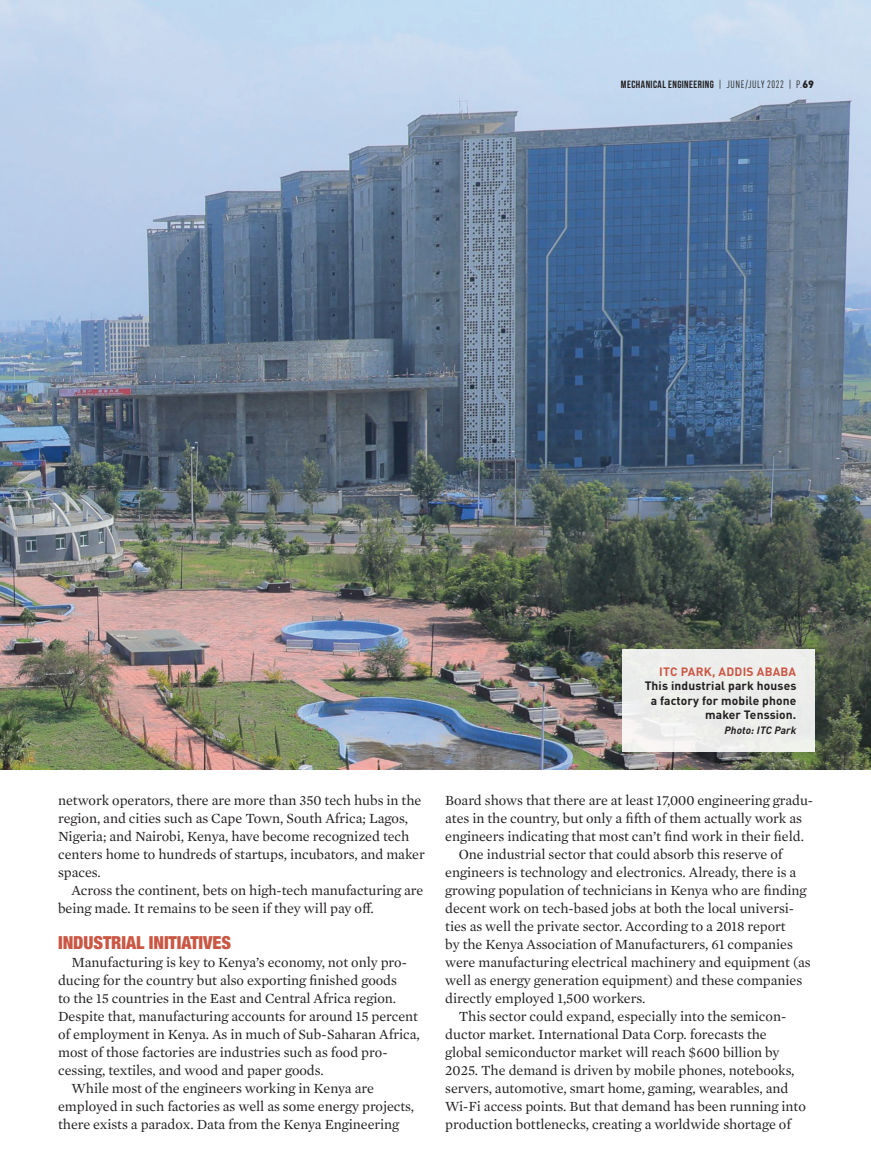
<style>
.page{position:relative;width:871px;height:1176px;background:#fff}
.page>*{position:absolute;margin:0;border:0;box-sizing:border-box;transform-origin:0 0}
.t1{font:900 condensed 18px "Helvetica Neue LT Std";letter-spacing:-.005em;color:#ca5744}
.t2{font:14.25px/18px "Mercury Text G1";letter-spacing:-.005em;color:#231f20}
.t3{font:700 12px/14.4px "DINOT";letter-spacing:.01em;color:#231f20;text-align:right}
.t4{font:700 12px "DINOT";letter-spacing:.02em;color:#ca5744}
.t5{font:10.5px "Bebas Neue";letter-spacing:.045em;color:#231f20}
.t6{font:italic 700 10.5px "DINOT";letter-spacing:.01em;color:#231f20}
.s1{font-family:"DINOT";font-stretch:condensed}
.s2{font-family:"DINOT";font-weight:900}
</style>
<div class="page">
<img style="left:0;top:0;width:871px;height:769px">
<div style="left:622px;top:649px;width:192px;height:102px;background:#edeeeb"></div>
<p class="t5" style="left:621px;top:79px;width:195px">MECHANICAL ENGINEERING <span class="s1">| JUNE/JULY 2022 | P.</span><span class="s2">69</span></p>
<p class="t4" style="left:659px;top:664px;width:139px">ITC PARK, ADDIS ABABA</p>
<p class="t3" style="left:644px;top:678px;width:153px">This industrial park houses a factory for mobile phone maker Tenssion.</p>
<p class="t6" style="left:724px;top:723px;width:73px">Photo: ITC Park</p>
<p class="t2" style="left:58px;top:790px;width:368px">network operators, there are more than 350 tech hubs in the region, and cities such as Cape Town, South Africa; Lagos, Nigeria; and Nairobi, Kenya, have become recognized tech centers home to hundreds of startups, incubators, and maker spaces.</p>
<p class="t2" style="left:58px;top:880px;width:367px;text-indent:13px">Across the continent, bets on high-tech manufacturing are being made. It remains to be seen if they will pay off.</p>
<p class="t1" style="left:58px;top:931px;width:174px">INDUSTRIAL INITIATIVES</p>
<p class="t2" style="left:72px;top:952px;width:337px">Manufacturing is key to Kenya’s economy, not only pro-</p>
<p class="t2" style="left:58px;top:970px;width:340px">ducing for the country but also exporting finished goods</p>
<p class="t2" style="left:58px;top:988px;width:339px">to the 15 countries in the East and Central Africa region.</p>
<p class="t2" style="left:58px;top:1006px;width:361px">Despite that, manufacturing accounts for around 15 percent</p>
<p class="t2" style="left:58px;top:1024px;width:363px">of employment in Kenya. As in much of Sub-Saharan Africa,</p>
<p class="t2" style="left:58px;top:1042px;width:331px">most of those factories are industries such as food pro-</p>
<p class="t2" style="left:58px;top:1060px;width:267px">cessing, textiles, and wood and paper goods.</p>
<p class="t2" style="left:72px;top:1078px;width:304px">While most of the engineers working in Kenya are</p>
<p class="t2" style="left:58px;top:1096px;width:357px">employed in such factories as well as some energy projects,</p>
<p class="t2" style="left:58px;top:1114px;width:343px">there exists a paradox. Data from the Kenya Engineering</p>
<p class="t2" style="left:445px;top:790px;width:369px">Board shows that there are at least 17,000 engineering gradu-</p>
<p class="t2" style="left:445px;top:808px;width:358px">ates in the country, but only a fifth of them actually work as</p>
<p class="t2" style="left:445px;top:826px;width:360px">engineers indicating that most can’t find work in their field.</p>
<p class="t2" style="left:459px;top:844px;width:325px">One industrial sector that could absorb this reserve of</p>
<p class="t2" style="left:445px;top:862px;width:353px">engineers is technology and electronics. Already, there is a</p>
<p class="t2" style="left:445px;top:880px;width:363px">growing population of technicians in Kenya who are finding</p>
<p class="t2" style="left:445px;top:898px;width:350px">decent work on tech-based jobs at both the local universi-</p>
<p class="t2" style="left:445px;top:916px;width:342px">ties as well the private sector. According to a 2018 report</p>
<p class="t2" style="left:445px;top:934px;width:349px">by the Kenya Association of Manufacturers, 61 companies</p>
<p class="t2" style="left:445px;top:952px;width:367px">were manufacturing electrical machinery and equipment (as</p>
<p class="t2" style="left:445px;top:970px;width:358px">well as energy generation equipment) and these companies</p>
<p class="t2" style="left:445px;top:988px;width:202px">directly employed 1,500 workers.</p>
<p class="t2" style="left:459px;top:1006px;width:329px">This sector could expand, especially into the semicon-</p>
<p class="t2" style="left:445px;top:1024px;width:323px">ductor market. International Data Corp. forecasts the</p>
<p class="t2" style="left:445px;top:1042px;width:336px">global semiconductor market will reach $600 billion by</p>
<p class="t2" style="left:445px;top:1060px;width:351px">2025. The demand is driven by mobile phones, notebooks,</p>
<p class="t2" style="left:445px;top:1078px;width:345px">servers, automotive, smart home, gaming, wearables, and</p>
<p class="t2" style="left:445px;top:1096px;width:362px">Wi-Fi access points. But that demand has been running into</p>
<p class="t2" style="left:445px;top:1114px;width:347px">production bottlenecks, creating a worldwide shortage of</p>
</div>
